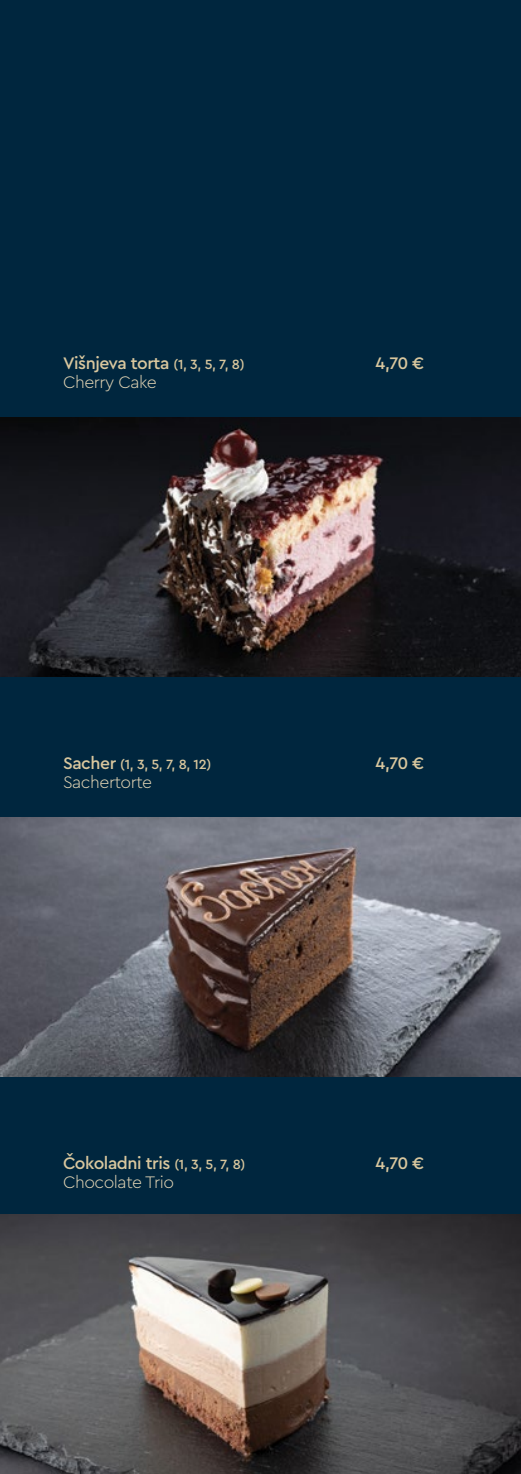
<style>
.page{position:relative;width:521px;height:1474px;background:#fff}
.page>*{position:absolute;margin:0;border:0;box-sizing:border-box;transform-origin:0 0}
.t1{font:500 17.5px "Cera Pro";letter-spacing:-.025em;color:#d9c79e}
.t2{font:300 17.5px "Cera Pro";letter-spacing:-.025em;color:#e2d4b4}
.t3{font:500 14px "Cera Pro";color:#d9c79e}
.s1{font-size:14px}
.s2{font-size:17.5px}
</style>
<div class="page">
<div style="left:0;top:0;width:521px;height:1473px;background:#00263e"></div>
<img style="left:0;top:1214px;width:521px;height:259px">
<img style="left:0;top:817px;width:521px;height:259px">
<img style="left:0;top:417px;width:521px;height:259px">
<p class="t1" style="left:63px;top:351px;width:183px">Višnjeva torta <span class="s1">(1, 3, 5, 7, 8)</span></p>
<p class="t1" style="left:375px;top:351px;width:50px">4,70 €</p>
<p class="t2" style="left:63px;top:370px;width:95px">Cherry Cake</p>
<p class="t3" style="left:63px;top:755px;width:150px"><span class="s2">Sacher</span> (1, 3, 5, 7, 8, 12)</p>
<p class="t1" style="left:375px;top:751px;width:50px">4,70 €</p>
<p class="t2" style="left:63px;top:770px;width:91px">Sachertorte</p>
<p class="t1" style="left:63px;top:1151px;width:184px">Čokoladni tris <span class="s1">(1, 3, 5, 7, 8)</span></p>
<p class="t1" style="left:375px;top:1151px;width:50px">4,70 €</p>
<p class="t2" style="left:63px;top:1170px;width:113px">Chocolate Trio</p>
</div>
